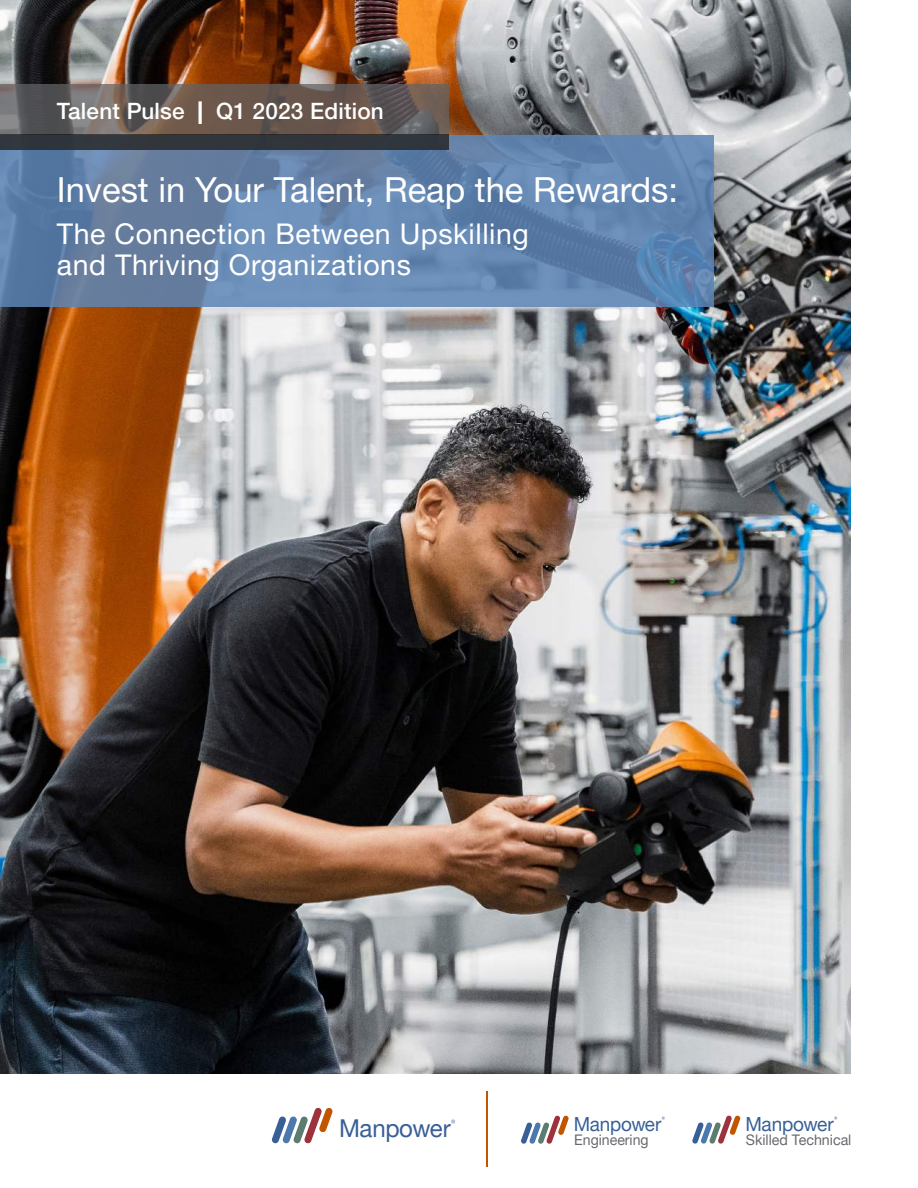
<style>
.page{position:relative;width:918px;height:1188px;background:#fff}
.page>*{position:absolute;margin:0;border:0;box-sizing:border-box;transform-origin:0 0}
.t1{font:34.5px "Helvetica Neue LTW1 G";color:#fff}
.t2{font:28.5px/31.5px "Helvetica Neue LTW1 G";letter-spacing:.02em;color:#fff}
.t3{font:24.6px "Helvetica Neue LTW1 G";letter-spacing:-.02em;color:#385f96}
.t4{font:500 22.5px "Helvetica Neue LTW1 G";letter-spacing:.01em;color:#fff}
.t5{font:19.5px "Helvetica Neue LTW1 G";letter-spacing:-.02em;color:#385f96}
.t6{font:14.55px "Helvetica Neue LTW1 G";color:#67696e}
.s1{font-weight:800}
</style>
<div class="page">
<img style="left:0;top:0;width:850px;height:1074px">
<svg style="left:271px;top:1107px;width:62px;height:37px"></svg>
<svg style="left:451px;top:1120px;width:4px;height:4px"></svg>
<svg style="left:692px;top:1115px;width:49px;height:29px"></svg>
<svg style="left:521px;top:1115px;width:48px;height:29px"></svg>
<svg style="left:0;top:135px;width:714px;height:171px"></svg>
<svg style="left:0;top:84px;width:448px;height:51px"></svg>
<div style="left:0;top:135px;width:448px;height:15px;background:#31353c"></div>
<hr style="left:486px;top:1091px;width:2px;height:75px;background:#c25600">
<p class="t4" style="left:57px;top:102px;width:329px">Talent Pulse <span class="s1">|</span> Q1 2023 Edition</p>
<p class="t1" style="left:57px;top:175px;width:623px">Invest in Your Talent, Reap the Rewards:</p>
<p class="t2" style="left:57px;top:220px;width:474px">The Connection Between Upskilling and Thriving Organizations</p>
<p class="t3" style="left:339px;top:1120px;width:113px">Manpower</p>
<p class="t5" style="left:745px;top:1116px;width:90px">Manpower</p>
<p class="t5" style="left:574px;top:1117px;width:89px">Manpower</p>
<p class="t6" style="left:574px;top:1135px;width:76px">Engineering</p>
<p class="t6" style="left:746px;top:1135px;width:107px">Skilled Technical</p>
</div>
